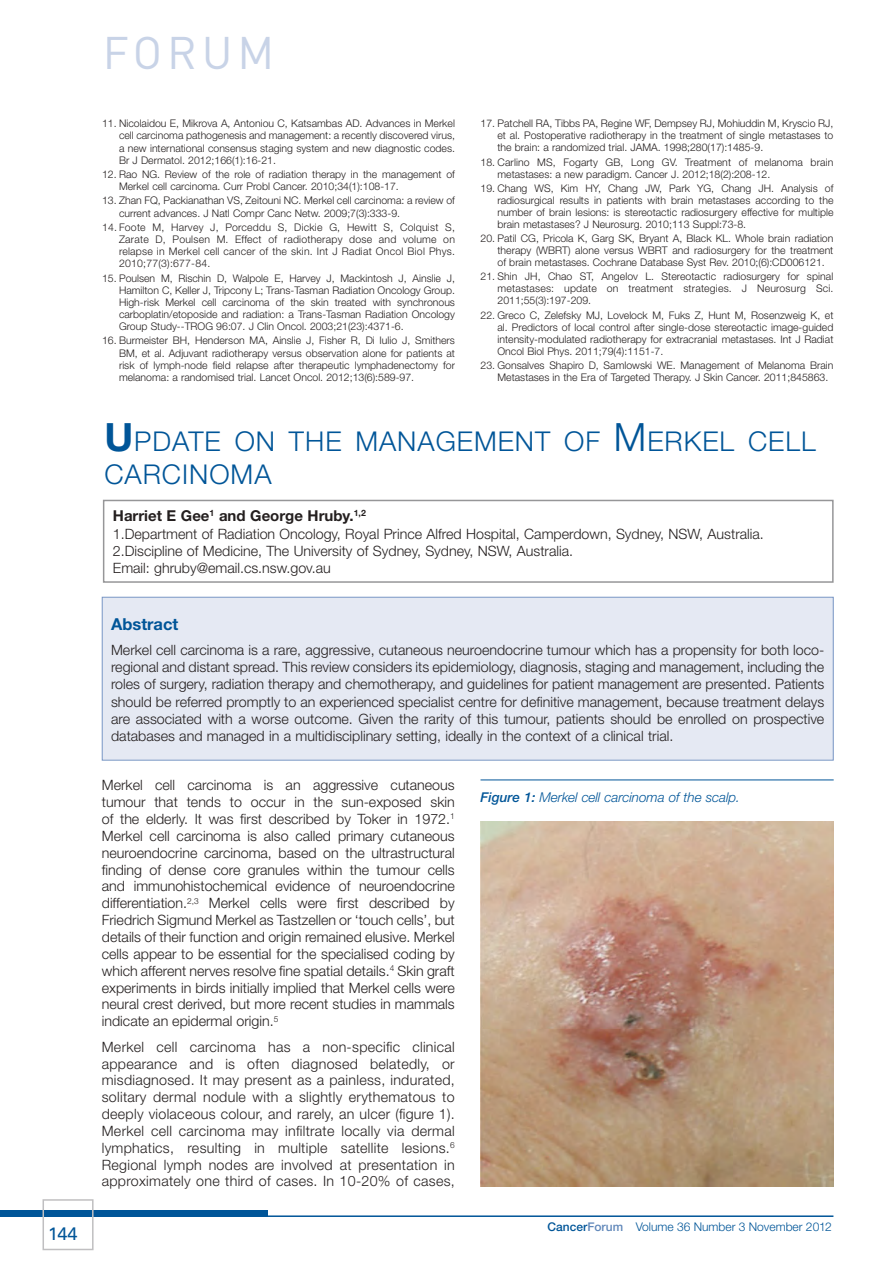
<style>
.page{position:relative;width:893px;height:1263px;background:#fff}
.page>*{position:absolute;margin:0;border:0;box-sizing:border-box;transform-origin:0 0}
.t1{font:45.15px "DIN";letter-spacing:.11em;color:#c8d3e7}
.t2{font:300 27.3px/33px "Helvetica Neue";letter-spacing:.035em;color:#005598}
.t3{font:18px "Univers";color:#005598}
.t4{font:700 16.5px "Helvetica Neue";color:#005598}
.t5{font:700 15px "Helvetica Neue";color:#241f1f}
.t6{font:300 14.25px/16.8px "Helvetica Neue";color:#241f1f;text-align:justify}
.t7{font:italic 300 13.5px "Helvetica Neue";letter-spacing:-.005em;color:#005598}
.t8{font:300 12px "Helvetica Neue";color:#005598}
.t9{font:300 10.5px/12.1px "Helvetica Neue";color:#241f1f;text-align:justify}
.s1{font-weight:700;font-size:39px}
.s2{font-size:39px}
.s3{font-weight:500}
.s4{font-weight:500;color:#6188ba}
</style>
<div class="page">
<hr style="left:0;top:1215px;width:833px;height:2px;background:#005598">
<div style="left:0;top:1210px;width:268px;height:6px;background:#005598"></div>
<div style="left:43px;top:1199px;width:51px;height:51px;border:2px solid #c0bfc1"></div>
<div style="left:103px;top:500px;width:731px;height:83px;border:2px solid #969698"></div>
<div style="left:102px;top:597px;width:731px;height:163px;background:#e5e9f3"></div>
<div style="left:102px;top:597px;width:732px;height:163px;border:1px solid #7997c5"></div>
<hr style="left:480px;top:779px;width:354px;height:1px;background:#005598">
<img style="left:481px;top:822px;width:352px;height:364px">
<h3 class="t3" style="left:48px;top:1223px;width:31px">144</h3>
<h1 class="t1" style="left:103px;top:27px;width:173px">FORUM</h1>
<p class="t9" style="left:119px;top:117px;width:337px;text-indent:-17px">11. Nicolaidou E, Mikrova A, Antoniou C, Katsambas AD. Advances in Merkel cell carcinoma pathogenesis and management: a recently discovered virus, a new international consensus staging system and new diagnostic codes.<br>Br J Dermatol. 2012;166(1):16-21.</p>
<p class="t9" style="left:119px;top:168px;width:337px;text-indent:-17px">12. Rao NG. Review of the role of radiation therapy in the management of<br>Merkel cell carcinoma. Curr Probl Cancer. 2010;34(1):108-17.</p>
<p class="t9" style="left:119px;top:194px;width:337px;text-indent:-17px">13. Zhan FQ, Packianathan VS, Zeitouni NC. Merkel cell carcinoma: a review of current advances. J Natl Compr Canc Netw. 2009;7(3):333-9.</p>
<p class="t9" style="left:119px;top:221px;width:337px;text-indent:-17px">14. Foote M, Harvey J, Porceddu S, Dickie G, Hewitt S, Colquist S, Zarate D, Poulsen M. Effect of radiotherapy dose and volume on relapse in Merkel cell cancer of the skin. Int J Radiat Oncol Biol Phys.<br>2010;77(3):677-84.</p>
<p class="t9" style="left:119px;top:272px;width:337px;text-indent:-17px">15. Poulsen M, Rischin D, Walpole E, Harvey J, Mackintosh J, Ainslie J, Hamilton C, Keller J, Tripcony L; Trans-Tasman Radiation Oncology Group.<br>High-risk Merkel cell carcinoma of the skin treated with synchronous carboplatin/etoposide and radiation: a Trans-Tasman Radiation Oncology Group Study--TROG 96:07. J Clin Oncol. 2003;21(23):4371-6.</p>
<p class="t9" style="left:119px;top:334px;width:337px;text-indent:-17px">16. Burmeister BH, Henderson MA, Ainslie J, Fisher R, Di Iulio J, Smithers BM, et al. Adjuvant radiotherapy versus observation alone for patients at risk of lymph-node field relapse after therapeutic lymphadenectomy for melanoma: a randomised trial. Lancet Oncol. 2012;13(6):589-97.</p>
<p class="t9" style="left:497px;top:117px;width:337px;text-indent:-17px">17. Patchell RA, Tibbs PA, Regine WF, Dempsey RJ, Mohiuddin M, Kryscio RJ, et al. Postoperative radiotherapy in the treatment of single metastases to the brain: a randomized trial. JAMA. 1998;280(17):1485-9.</p>
<p class="t9" style="left:497px;top:156px;width:337px;text-indent:-17px">18. Carlino MS, Fogarty GB, Long GV. Treatment of melanoma brain metastases: a new paradigm. Cancer J. 2012;18(2):208-12.</p>
<p class="t9" style="left:497px;top:182px;width:337px;text-indent:-17px">19. Chang WS, Kim HY, Chang JW, Park YG, Chang JH. Analysis of radiosurgical results in patients with brain metastases according to the number of brain lesions: is stereotactic radiosurgery effective for multiple brain metastases? J Neurosurg. 2010;113 Suppl:73-8.</p>
<p class="t9" style="left:497px;top:232px;width:337px;text-indent:-17px">20. Patil CG, Pricola K, Garg SK, Bryant A, Black KL. Whole brain radiation therapy (WBRT) alone versus WBRT and radiosurgery for the treatment of brain metastases. Cochrane Database Syst Rev. 2010;(6):CD006121.</p>
<p class="t9" style="left:497px;top:270px;width:337px;text-indent:-17px">21. Shin JH, Chao ST, Angelov L. Stereotactic radiosurgery for spinal metastases: update on treatment strategies. J Neurosurg Sci.<br>2011;55(3):197-209.</p>
<p class="t9" style="left:497px;top:309px;width:337px;text-indent:-17px">22. Greco C, Zelefsky MJ, Lovelock M, Fuks Z, Hunt M, Rosenzweig K, et al. Predictors of local control after single-dose stereotactic image-guided intensity-modulated radiotherapy for extracranial metastases. Int J Radiat Oncol Biol Phys. 2011;79(4):1151-7.</p>
<p class="t9" style="left:497px;top:359px;width:337px;text-indent:-17px">23. Gonsalves Shapiro D, Samlowski WE. Management of Melanoma Brain<br>Metastases in the Era of Targeted Therapy. J Skin Cancer. 2011;845863.</p>
<h2 class="t2" style="left:104px;top:424px;width:713px"><span class="s1">U</span>PDATE ON THE MANAGEMENT OF <span class="s2">M</span>ERKEL CELL<br>CARCINOMA</h2>
<h3 class="t5" style="left:113px;top:507px;width:255px">Harriet E Gee<sup>1</sup> and George Hruby.<sup>1,2</sup></h3>
<h3 class="t6" style="left:113px;top:525px;width:652px;text-align:left">1.Department of Radiation Oncology, Royal Prince Alfred Hospital, Camperdown, Sydney, NSW, Australia.<br>2.Discipline of Medicine, The University of Sydney, Sydney, NSW, Australia.<br>Email: ghruby@email.cs.nsw.gov.au</h3>
<h3 class="t4" style="left:111px;top:613px;width:69px">Abstract</h3>
<p class="t6" style="left:111px;top:641px;width:715px">Merkel cell carcinoma is a rare, aggressive, cutaneous neuroendocrine tumour which has a propensity for both loco&shy;regional and distant spread. This review considers its epidemiology, diagnosis, staging and management, including the roles of surgery, radiation therapy and chemotherapy, and guidelines for patient management are presented. Patients should be referred promptly to an experienced specialist centre for definitive management, because treatment delays are associated with a worse outcome. Given the rarity of this tumour, patients should be enrolled on prospective databases and managed in a multidisciplinary setting, ideally in the context of a clinical trial.</p>
<p class="t6" style="left:102px;top:777px;width:354px">Merkel cell carcinoma is an aggressive cutaneous tumour that tends to occur in the sun-exposed skin of the elderly. It was first described by Toker in 1972.<sup>1<br></sup>Merkel cell carcinoma is also called primary cutaneous neuroendocrine carcinoma, based on the ultrastructural finding of dense core granules within the tumour cells and immunohistochemical evidence of neuroendocrine differentiation.<sup>2,3</sup> Merkel cells were first described by Friedrich Sigmund Merkel as Tastzellen or ‘touch cells’, but details of their function and origin remained elusive. Merkel cells appear to be essential for the specialised coding by which afferent nerves resolve fine spatial details.<sup>4</sup> Skin graft experiments in birds initially implied that Merkel cells were neural crest derived, but more recent studies in mammals indicate an epidermal origin.<sup>5</sup></p>
<p class="t6" style="left:102px;top:1038px;width:354px">Merkel cell carcinoma has a non-specific clinical appearance and is often diagnosed belatedly, or misdiagnosed. It may present as a painless, indurated, solitary dermal nodule with a slightly erythematous to deeply violaceous colour, and rarely, an ulcer (figure 1).<br>Merkel cell carcinoma may infiltrate locally via dermal lymphatics, resulting in multiple satellite lesions.<sup>6<br></sup>Regional lymph nodes are involved at presentation in approximately one third of cases. In 10-20% of cases,</p>
<p class="t7" style="left:480px;top:789px;width:261px"><span class="s3">Figure 1:</span> Merkel cell carcinoma of the scalp.</p>
<p class="t8" style="left:548px;top:1220px;width:286px"><span class="s3">Cancer</span><span class="s4">Forum</span> Volume 36 Number 3 November 2012</p>
</div>
